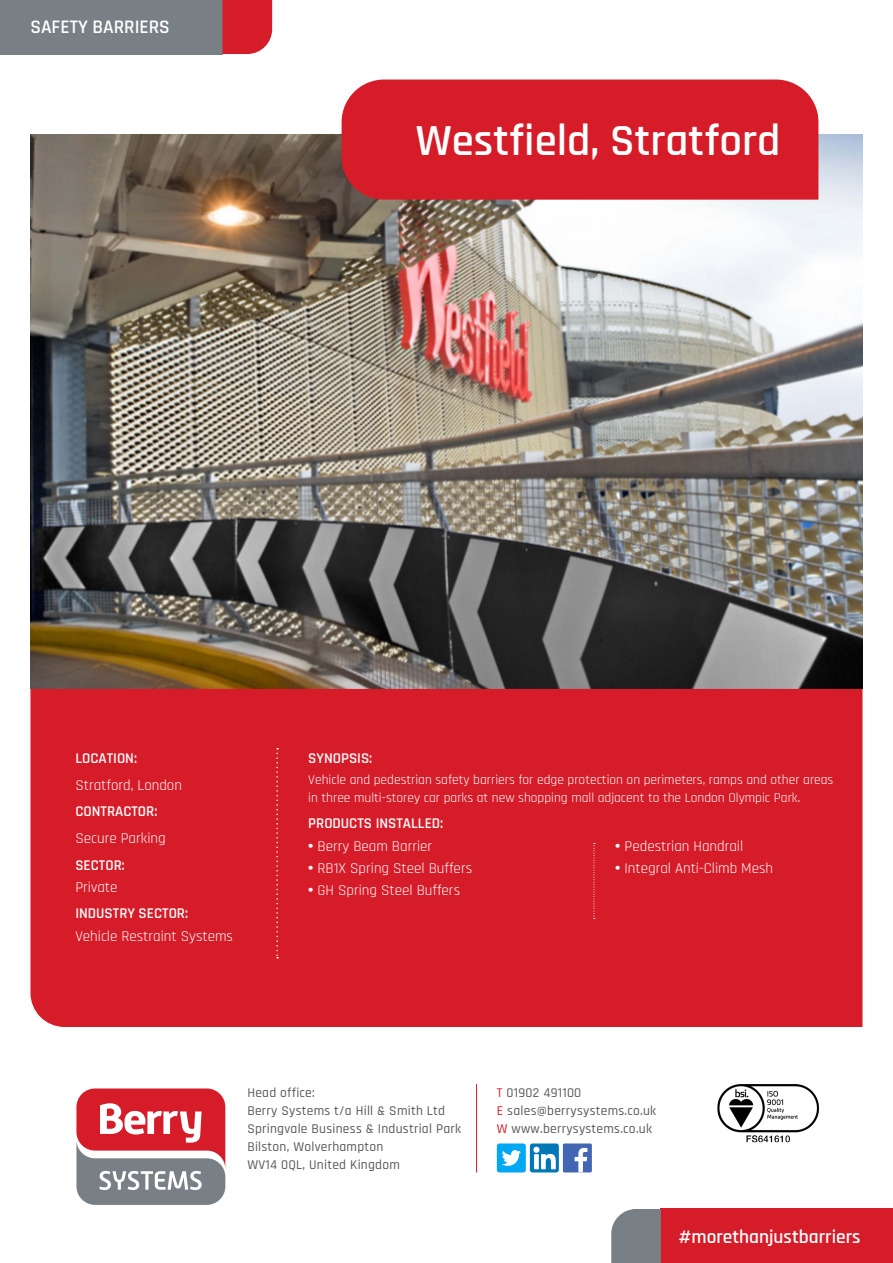
<style>
.page{position:relative;width:893px;height:1263px;background:#fff}
.page>*{position:absolute;margin:0;border:0;box-sizing:border-box;transform-origin:0 0}
.t1{font:600 44.85px "Rajdhani";color:#fff}
.t2{font:600 19.35px "Rajdhani";color:#fff}
.t3{font:15px "Rajdhani";color:#fff}
.t4{font:600 15px "Rajdhani";color:#fff}
.t5{font:500 13.5px/18px "Rajdhani";letter-spacing:.02em;color:#57585a}
.t6{font:13.5px/18px "Rajdhani";color:#fff}
.s1{font-family:"Quicksand";font-weight:500}
.s2{color:#d61c29}
</style>
<div class="page">
<img style="left:30px;top:134px;width:832px;height:555px">
<svg style="left:76px;top:1088px;width:149px;height:117px"></svg>
<div style="left:342px;top:80px;width:476px;height:120px;background:#d61c29"></div>
<hr style="left:476px;top:1084px;width:1px;height:88px;background:#d61c29">
<div style="left:30px;top:689px;width:832px;height:338px;background:#d61c29"></div>
<div style="left:0;top:0;width:223px;height:54px;background:#788085"></div>
<div style="left:661px;top:1209px;width:232px;height:54px;background:#d61c29"></div>
<div style="left:223px;top:0;width:49px;height:54px;background:#d61c29"></div>
<svg style="left:611px;top:1209px;width:50px;height:54px;background:#7f868b"></svg>
<svg style="left:276px;top:748px;width:2px;height:210px"></svg>
<svg style="left:594px;top:843px;width:1px;height:76px"></svg>
<img style="left:717px;top:1084px;width:102px;height:59px">
<div style="left:497px;top:1143px;width:29px;height:29px;background:#03a8f5;border-radius:3px"></div>
<svg style="left:502px;top:1150px;width:19px;height:16px"></svg>
<svg style="left:530px;top:1143px;width:29px;height:29px"></svg>
<div style="left:563px;top:1143px;width:29px;height:29px;background:#4266b3;border-radius:2px"></div>
<svg style="left:575px;top:1148px;width:12px;height:24px"></svg>
<p class="t2" style="left:30px;top:15px;width:141px">SAFETY BARRIERS</p>
<p class="t1" style="left:416px;top:114px;width:366px">Westfield, Stratford</p>
<p class="t4" style="left:75px;top:750px;width:63px">LOCATION:</p>
<p class="t3" style="left:75px;top:777px;width:108px">Stratford, London</p>
<p class="t4" style="left:75px;top:803px;width:83px">CONTRACTOR:</p>
<p class="t3" style="left:75px;top:830px;width:92px">Secure Parking</p>
<p class="t4" style="left:75px;top:856px;width:51px">SECTOR:</p>
<p class="t3" style="left:75px;top:878px;width:44px">Private</p>
<p class="t4" style="left:75px;top:904px;width:114px">INDUSTRY SECTOR:</p>
<p class="t3" style="left:75px;top:927px;width:159px">Vehicle Restraint Systems</p>
<p class="t4" style="left:308px;top:750px;width:66px">SYNOPSIS:</p>
<p class="t6" style="left:308px;top:771px;width:527px">Vehicle and pedestrian safety barriers for edge protection on perimeters, ramps and other areas in three multi-storey car parks at new shopping mall adjacent to the London Olympic Park.</p>
<p class="t4" style="left:308px;top:815px;width:136px">PRODUCTS INSTALLED:</p>
<p class="t3" style="left:308px;top:837px;width:126px"><span class="s1">•</span> Berry Beam Barrier</p>
<p class="t3" style="left:308px;top:860px;width:165px"><span class="s1">•</span> RB1X Spring Steel Buffers</p>
<p class="t3" style="left:308px;top:882px;width:153px"><span class="s1">•</span> GH Spring Steel Buffers</p>
<p class="t3" style="left:615px;top:837px;width:129px"><span class="s1">•</span> Pedestrian Handrail</p>
<p class="t3" style="left:615px;top:859px;width:159px"><span class="s1">•</span> Integral Anti-Climb Mesh</p>
<p class="t5" style="left:247px;top:1084px;width:215px">Head office:<br>Berry Systems t/a Hill &amp; Smith Ltd<br>Springvale Business &amp; Industrial Park<br>Bilston, Wolverhampton<br>WV14 0QL, United Kingdom</p>
<p class="t5" style="left:497px;top:1084px;width:161px"><span class="s2">T</span> 01902 491100<br><span class="s2">E</span> sales@berrysystems.co.uk<br><span class="s2">W</span> www.berrysystems.co.uk</p>
<p class="t2" style="left:679px;top:1225px;width:183px">#morethanjustbarriers</p>
</div>
